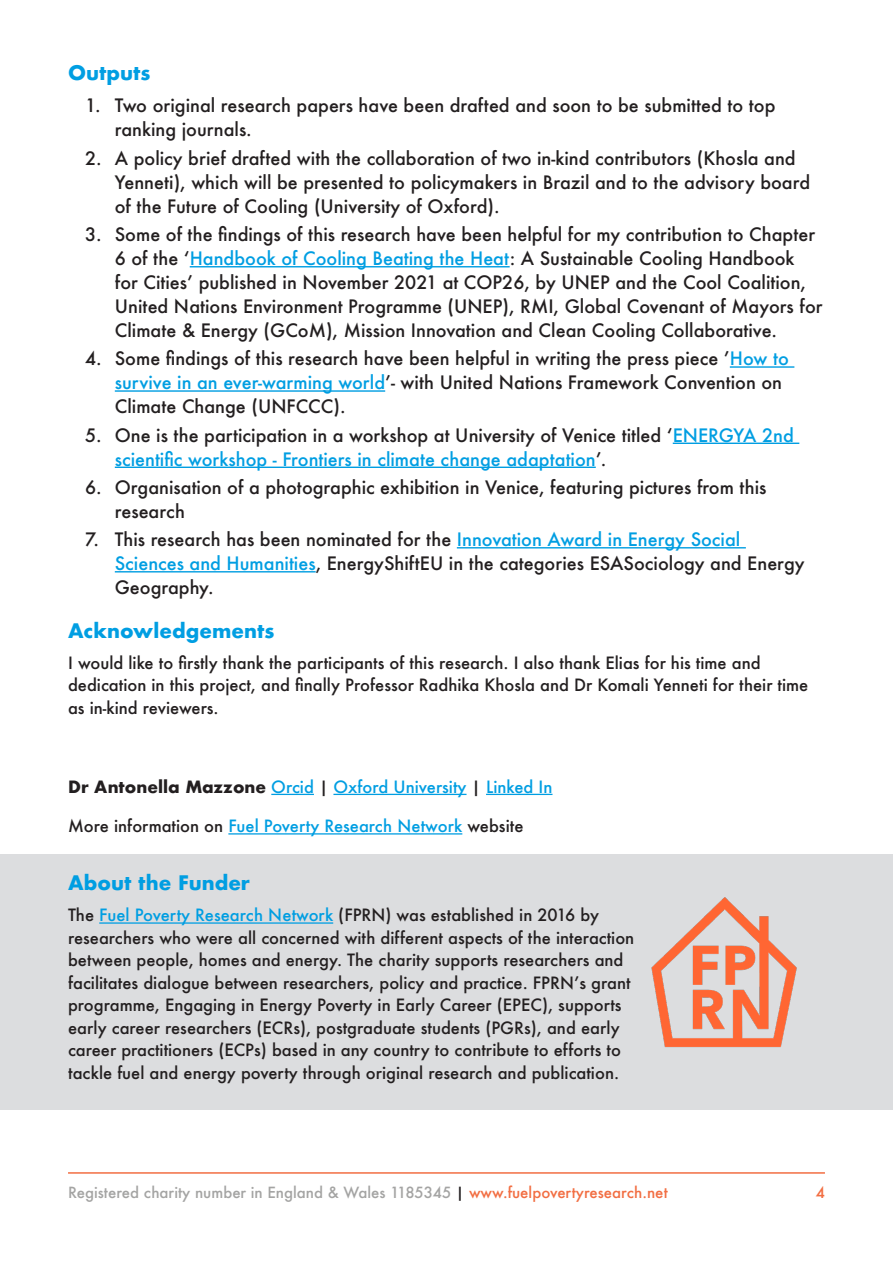
<style>
.page{position:relative;width:893px;height:1263px;background:#fff}
.page>*{position:absolute;margin:0;border:0;box-sizing:border-box;transform-origin:0 0}
.Heading_2{font:700 19.5px "Futura";color:#009ee2}
.t1{font:500 18px/24px "Futura";color:#231f20}
.t2{font:500 16.5px/22.5px "Futura";color:#231f20}
.t3{font:500 16.5px "Futura";color:#009ee2}
.t4{font:500 15px "Futura";color:#a4a4a3}
.t5{font:500 15px "Futura";color:#f26e42}
.s1{color:#009ee2}
.s2{font-weight:700;color:#231f20}
.s3{color:#231f20}
.s4{color:#f26e42}
</style>
<div class="page">
<hr style="left:68px;top:1172px;width:757px;height:2px;background:#f26e42">
<hr style="left:190px;top:266px;width:320px;height:1px;background:#009ee2">
<hr style="left:730px;top:366px;width:64px;height:2px;background:#009ee2">
<hr style="left:115px;top:390px;width:270px;height:2px;background:#009ee2">
<hr style="left:673px;top:443px;width:126px;height:1px;background:#009ee2">
<hr style="left:115px;top:467px;width:481px;height:1px;background:#009ee2">
<hr style="left:457px;top:547px;width:289px;height:1px;background:#009ee2">
<hr style="left:115px;top:571px;width:201px;height:1px;background:#009ee2">
<hr style="left:271px;top:794px;width:43px;height:1px;background:#009ee2">
<hr style="left:333px;top:794px;width:133px;height:1px;background:#009ee2">
<hr style="left:486px;top:794px;width:66px;height:1px;background:#009ee2">
<hr style="left:228px;top:833px;width:234px;height:1px;background:#009ee2">
<div style="left:0;top:855px;width:893px;height:255px;background:#dcdddf"></div>
<img style="left:651px;top:897px;width:146px;height:151px">
<hr style="left:99px;top:922px;width:234px;height:2px;background:#009ee2">
<p class="Heading_2" style="left:68px;top:59px;width:84px">Outputs</p>
<p class="t1" style="left:115px;top:94px;width:662px;text-indent:-30px">1. Two original research papers have been drafted and soon to be submitted to top ranking journals.</p>
<p class="t1" style="left:115px;top:146px;width:697px;text-indent:-30px">2. A policy brief drafted with the collaboration of two in-kind contributors (Khosla and<br>Yenneti), which will be presented to policymakers in Brazil and to the advisory board of the Future of Cooling (University of Oxford).</p>
<p class="t1" style="left:115px;top:222px;width:709px;text-indent:-30px">3. Some of the findings of this research have been helpful for my contribution to Chapter 6 of the ‘<span class="s1">Handbook of Cooling Beating the Heat</span>: A Sustainable Cooling Handbook<br>for Cities’ published in November 2021 at COP26, by UNEP and the Cool Coalition, United Nations Environment Programme (UNEP), RMI, Global Covenant of Mayors for Climate &amp; Energy (GCoM), Mission Innovation and Clean Cooling Collaborative.</p>
<p class="t1" style="left:115px;top:346px;width:675px;text-indent:-30px">4. Some findings of this research have been helpful in writing the press piece ’<span class="s1">How to survive in an ever-warming world</span>’- with United Nations Framework Convention on<br>Climate Change (UNFCCC).</p>
<p class="t1" style="left:115px;top:423px;width:680px;text-indent:-30px">5. One is the participation in a workshop at University of Venice titled ‘<span class="s1">ENERGYA 2nd scientific workshop - Frontiers in climate change adaptation</span>’.</p>
<p class="t1" style="left:115px;top:475px;width:653px;text-indent:-30px">6. Organisation of a photographic exhibition in Venice, featuring pictures from this research</p>
<p class="t1" style="left:115px;top:527px;width:691px;text-indent:-30px">7. This research has been nominated for the <span class="s1">Innovation Award in Energy Social<br>Sciences and Humanities</span>, EnergyShiftEU in the categories ESASociology and Energy<br>Geography.</p>
<p class="Heading_2" style="left:68px;top:616px;width:208px">Acknowledgements</p>
<p class="t2" style="left:68px;top:651px;width:742px">I would like to firstly thank the participants of this research. I also thank Elias for his time and dedication in this project, and finally Professor Radhika Khosla and Dr Komali Yenneti for their time as in-kind reviewers.</p>
<p class="t3" style="left:68px;top:775px;width:486px"><span class="s2">Dr Antonella Mazzone</span> Orcid <span class="s3">|</span> Oxford University <span class="s3">|</span> Linked In</p>
<p class="t3" style="left:68px;top:815px;width:457px"><span class="s3">More information on</span> Fuel Poverty Research Network <span class="s3">website</span></p>
<p class="Heading_2" style="left:68px;top:869px;width:183px">About the Funder</p>
<p class="t2" style="left:68px;top:904px;width:568px">The <span class="s1">Fuel Poverty Research Network</span> (FPRN) was established in 2016 by researchers who were all concerned with different aspects of the interaction between people, homes and energy. The charity supports researchers and facilitates dialogue between researchers, policy and practice. FPRN’s grant programme, Engaging in Energy Poverty in Early Career (EPEC), supports early career researchers (ECRs), postgraduate students (PGRs), and early career practitioners (ECPs) based in any country to contribute to efforts to tackle fuel and energy poverty through original research and publication.</p>
<p class="t4" style="left:68px;top:1182px;width:601px">Registered charity number in England &amp; Wales 1185345 <span class="s3">|</span> <span class="s4">www.fuelpovertyresearch.net</span></p>
<p class="t5" style="left:816px;top:1182px;width:11px">4</p>
</div>
